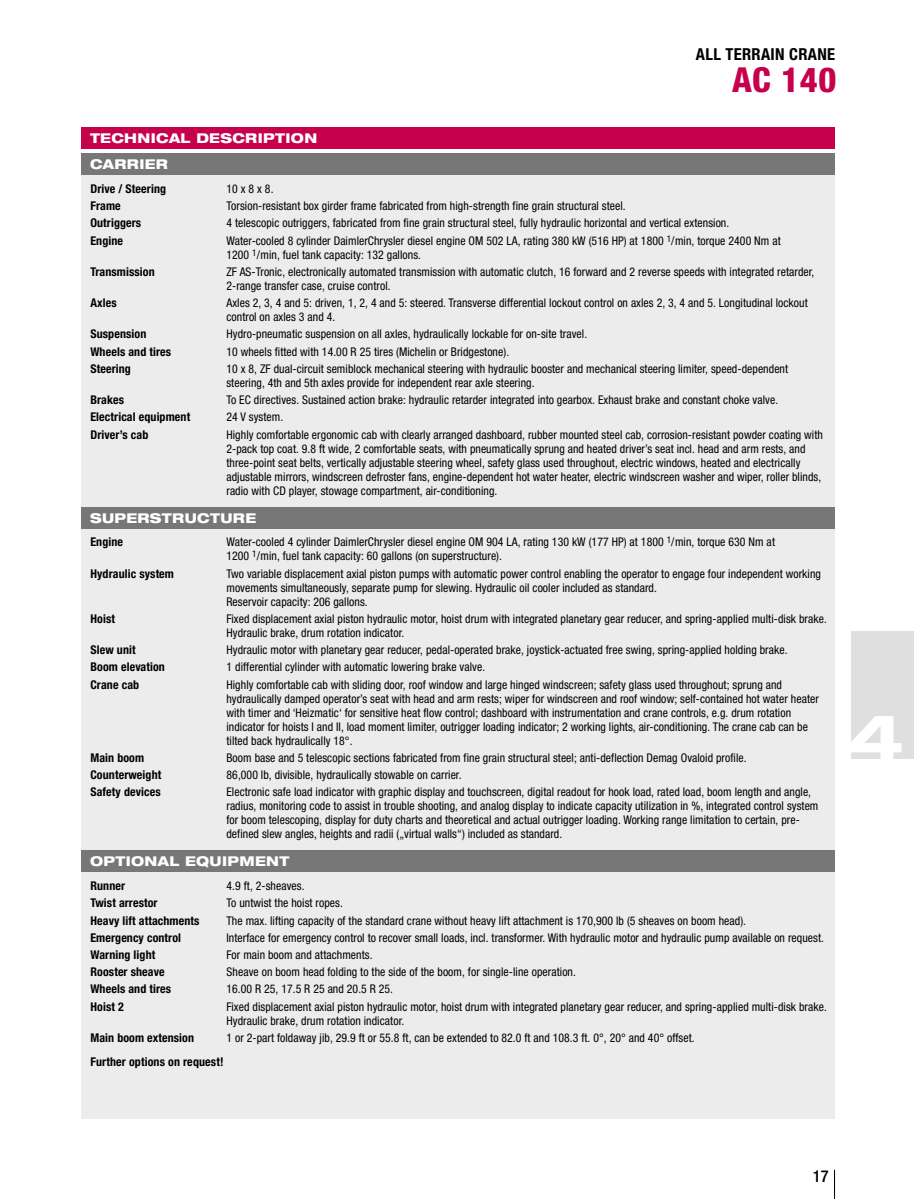
<style>
.page{position:relative;width:914px;height:1199px;background:#fff}
.page>*{position:absolute;margin:0;border:0;box-sizing:border-box;transform-origin:0 0}
.t1{font:800 expanded 63px "Helvetica Neue";color:#fff}
.t2{font:800 condensed 34.5px "Helvetica Neue";color:#c7004e}
.t3{font:700 condensed 16.5px "Helvetica Neue";letter-spacing:.02em;color:#000}
.t4{font:500 condensed 16.5px "Helvetica Neue";color:#000}
.t5{font:800 expanded 13.5px "Helvetica Neue";letter-spacing:.025em;color:#fff}
.t6{font:700 condensed 12.15px "Helvetica Neue";letter-spacing:.01em;color:#000}
.t7{font:condensed 12px/14px "Helvetica Neue";letter-spacing:.005em;color:#000}
</style>
<div class="page">
<svg style="left:834px;top:1169px;width:1px;height:29px"></svg>
<div style="left:851px;top:631px;width:63px;height:128px;background:#dfdfdf"></div>
<div style="left:81px;top:128px;width:753px;height:21px;background:#c7004e"></div>
<div style="left:81px;top:174px;width:753px;height:944px;background:#ececec"></div>
<div style="left:81px;top:153px;width:753px;height:21px;background:#777"></div>
<div style="left:81px;top:507px;width:753px;height:21px;background:#777"></div>
<div style="left:81px;top:850px;width:753px;height:22px;background:#777"></div>
<h3 class="t3" style="left:696px;top:48px;width:141px">ALL TERRAIN CRANE</h3>
<h2 class="t2" style="left:732px;top:67px;width:106px">AC 140</h2>
<p class="t5" style="left:90px;top:133px;width:229px">TECHNICAL DESCRIPTION</p>
<p class="t5" style="left:90px;top:159px;width:79px">CARRIER</p>
<p class="t6" style="left:90px;top:184px;width:77px">Drive / Steering</p>
<p class="t7" style="left:226px;top:183px;width:48px">10 x 8 x 8.</p>
<p class="t6" style="left:90px;top:201px;width:32px">Frame</p>
<p class="t7" style="left:226px;top:200px;width:401px">Torsion-resistant box girder frame fabricated from high-strength fine grain structural steel.</p>
<p class="t6" style="left:90px;top:219px;width:52px">Outriggers</p>
<p class="t7" style="left:226px;top:217px;width:504px">4 telescopic outriggers, fabricated from fine grain structural steel, fully hydraulic horizontal and vertical extension.</p>
<p class="t6" style="left:90px;top:236px;width:34px">Engine</p>
<p class="t7" style="left:226px;top:234px;width:556px">Water-cooled 8 cylinder DaimlerChrysler diesel engine OM 502 LA, rating 380 kW (516 HP) at 1800 <sup>1</sup>/min, torque 2400 Nm at<br>1200 <sup>1</sup>/min, fuel tank capacity: 132 gallons.</p>
<p class="t6" style="left:90px;top:267px;width:66px">Transmission</p>
<p class="t7" style="left:226px;top:266px;width:589px">ZF AS-Tronic, electronically automated transmission with automatic clutch, 16 forward and 2 reverse speeds with integrated retarder,<br>2-range transfer case, cruise control.</p>
<p class="t6" style="left:90px;top:298px;width:28px">Axles</p>
<p class="t7" style="left:226px;top:297px;width:583px">Axles 2, 3, 4 and 5: driven, 1, 2, 4 and 5: steered. Transverse differential lockout control on axles 2, 3, 4 and 5. Longitudinal lockout control on axles 3 and 4.</p>
<p class="t6" style="left:90px;top:330px;width:57px">Suspension</p>
<p class="t7" style="left:226px;top:328px;width:362px">Hydro-pneumatic suspension on all axles, hydraulically lockable for on-site travel.</p>
<p class="t6" style="left:90px;top:347px;width:82px">Wheels and tires</p>
<p class="t7" style="left:226px;top:345px;width:284px">10 wheels fitted with 14.00 R 25 tires (Michelin or Bridgestone).</p>
<p class="t6" style="left:90px;top:364px;width:42px">Steering</p>
<p class="t7" style="left:226px;top:363px;width:563px">10 x 8, ZF dual-circuit semiblock mechanical steering with hydraulic booster and mechanical steering limiter, speed-dependent steering, 4th and 5th axles provide for independent rear axle steering.</p>
<p class="t6" style="left:90px;top:395px;width:35px">Brakes</p>
<p class="t7" style="left:226px;top:394px;width:553px">To EC directives. Sustained action brake: hydraulic retarder integrated into gearbox. Exhaust brake and constant choke valve.</p>
<p class="t6" style="left:90px;top:413px;width:101px">Electrical equipment</p>
<p class="t7" style="left:226px;top:411px;width:58px">24 V system.</p>
<p class="t6" style="left:90px;top:430px;width:59px">Driver’s cab</p>
<p class="t7" style="left:226px;top:428px;width:598px">Highly comfortable ergonomic cab with clearly arranged dashboard, rubber mounted steel cab, corrosion-resistant powder coating with 2-pack top coat. 9.8 ft wide, 2 comfortable seats, with pneumatically sprung and heated driver’s seat incl. head and arm rests, and three-point seat belts, vertically adjustable steering wheel, safety glass used throughout, electric windows, heated and electrically adjustable mirrors, windscreen defroster fans, engine-dependent hot water heater, electric windscreen washer and wiper, roller blinds, radio with CD player, stowage compartment, air-conditioning.</p>
<p class="t5" style="left:90px;top:513px;width:168px">SUPERSTRUCTURE</p>
<p class="t6" style="left:90px;top:537px;width:34px">Engine</p>
<p class="t7" style="left:226px;top:536px;width:550px">Water-cooled 4 cylinder DaimlerChrysler diesel engine OM 904 LA, rating 130 kW (177 HP) at 1800 <sup>1</sup>/min, torque 630 Nm at<br>1200 <sup>1</sup>/min, fuel tank capacity: 60 gallons (on superstructure).</p>
<p class="t6" style="left:90px;top:569px;width:85px">Hydraulic system</p>
<p class="t7" style="left:226px;top:567px;width:596px">Two variable displacement axial piston pumps with automatic power control enabling the operator to engage four independent working movements simultaneously, separate pump for slewing. Hydraulic oil cooler included as standard.<br>Reservoir capacity: 206 gallons.</p>
<p class="t6" style="left:90px;top:614px;width:26px">Hoist</p>
<p class="t7" style="left:226px;top:612px;width:602px">Fixed displacement axial piston hydraulic motor, hoist drum with integrated planetary gear reducer, and spring-applied multi-disk brake.<br>Hydraulic brake, drum rotation indicator.</p>
<p class="t6" style="left:90px;top:645px;width:47px">Slew unit</p>
<p class="t7" style="left:226px;top:644px;width:562px">Hydraulic motor with planetary gear reducer, pedal-operated brake, joystick-actuated free swing, spring-applied holding brake.</p>
<p class="t6" style="left:90px;top:662px;width:76px">Boom elevation</p>
<p class="t7" style="left:226px;top:661px;width:260px">1 differential cylinder with automatic lowering brake valve.</p>
<p class="t6" style="left:90px;top:680px;width:50px">Crane cab</p>
<p class="t7" style="left:226px;top:678px;width:594px">Highly comfortable cab with sliding door, roof window and large hinged windscreen; safety glass used throughout; sprung and hydraulically damped operator’s seat with head and arm rests; wiper for windscreen and roof window; self-contained hot water heater with timer and ‘Heizmatic‘ for sensitive heat flow control; dashboard with instrumentation and crane controls, e.g. drum rotation indicator for hoists I and II, load moment limiter, outrigger loading indicator; 2 working lights, air-conditioning. The crane cab can be tilted back hydraulically 18°.</p>
<p class="t6" style="left:90px;top:753px;width:55px">Main boom</p>
<p class="t7" style="left:226px;top:751px;width:521px">Boom base and 5 telescopic sections fabricated from fine grain structural steel; anti-deflection Demag Ovaloid profile.</p>
<p class="t6" style="left:90px;top:770px;width:72px">Counterweight</p>
<p class="t7" style="left:226px;top:769px;width:236px">86,000 lb, divisible, hydraulically stowable on carrier.</p>
<p class="t6" style="left:90px;top:787px;width:72px">Safety devices</p>
<p class="t7" style="left:226px;top:786px;width:593px">Electronic safe load indicator with graphic display and touchscreen, digital readout for hook load, rated load, boom length and angle, radius, monitoring code to assist in trouble shooting, and analog display to indicate capacity utilization in %, integrated control system for boom telescoping, display for duty charts and theoretical and actual outrigger loading. Working range limitation to certain, pre&shy;defined slew angles, heights and radii („virtual walls“) included as standard.</p>
<p class="t5" style="left:90px;top:856px;width:201px">OPTIONAL EQUIPMENT</p>
<p class="t6" style="left:90px;top:881px;width:36px">Runner</p>
<p class="t7" style="left:226px;top:880px;width:79px">4.9 ft, 2-sheaves.</p>
<p class="t6" style="left:90px;top:898px;width:69px">Twist arrestor</p>
<p class="t7" style="left:226px;top:897px;width:118px">To untwist the hoist ropes.</p>
<p class="t6" style="left:90px;top:916px;width:110px">Heavy lift attachments</p>
<p class="t7" style="left:226px;top:914px;width:521px">The max. lifting capacity of the standard crane without heavy lift attachment is 170,900 lb (5 sheaves on boom head).</p>
<p class="t6" style="left:90px;top:933px;width:92px">Emergency control</p>
<p class="t7" style="left:226px;top:931px;width:599px">Interface for emergency control to recover small loads, incl. transformer. With hydraulic motor and hydraulic pump available on request.</p>
<p class="t6" style="left:90px;top:950px;width:66px">Warning light</p>
<p class="t7" style="left:226px;top:948px;width:147px">For main boom and attachments.</p>
<p class="t6" style="left:90px;top:967px;width:76px">Rooster sheave</p>
<p class="t7" style="left:226px;top:966px;width:351px">Sheave on boom head folding to the side of the boom, for single-line operation.</p>
<p class="t6" style="left:90px;top:984px;width:82px">Wheels and tires</p>
<p class="t7" style="left:226px;top:983px;width:168px">16.00 R 25, 17.5 R 25 and 20.5 R 25.</p>
<p class="t6" style="left:90px;top:1002px;width:35px">Hoist 2</p>
<p class="t7" style="left:226px;top:1000px;width:602px">Fixed displacement axial piston hydraulic motor, hoist drum with integrated planetary gear reducer, and spring-applied multi-disk brake.<br>Hydraulic brake, drum rotation indicator.</p>
<p class="t6" style="left:90px;top:1033px;width:105px">Main boom extension</p>
<p class="t7" style="left:226px;top:1031px;width:469px">1 or 2-part foldaway jib, 29.9 ft or 55.8 ft, can be extended to 82.0 ft and 108.3 ft. 0°, 20° and 40° offset.</p>
<p class="t6" style="left:90px;top:1056px;width:135px">Further options on request!</p>
<h1 class="t1" style="left:848px;top:713px;width:57px">4</h1>
<h3 class="t4" style="left:812px;top:1170px;width:17px">17</h3>
</div>
